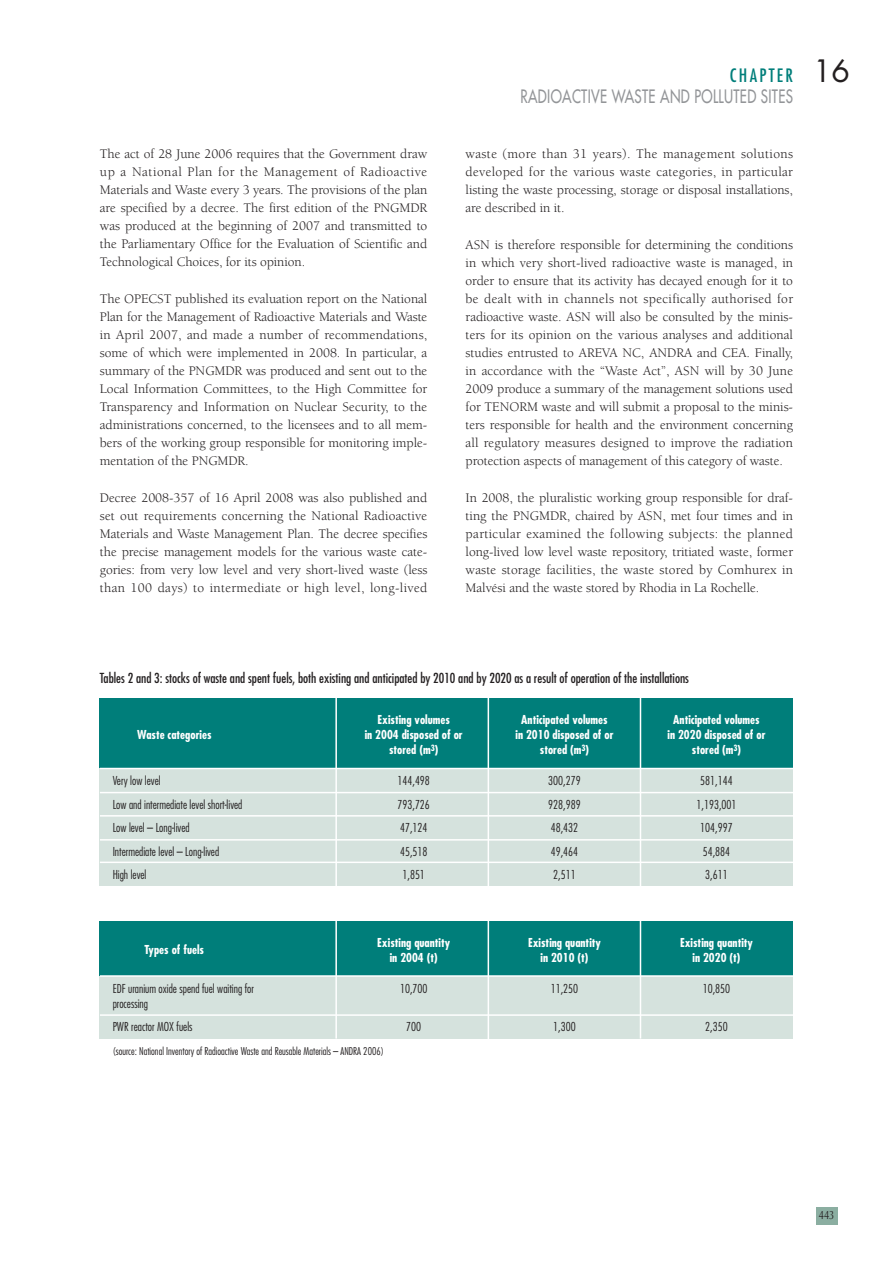
<style>
.page{position:relative;width:893px;height:1263px;background:#fff}
.page>*{position:absolute;margin:0;border:0;box-sizing:border-box;transform-origin:0 0}
.t1{font:18px/21px "Futura";letter-spacing:.025em;color:#939598;scale:.75 1}
.t2{font:13.5px/18px "Berkeley";letter-spacing:-.005em;color:#231f20;text-align:justify}
.t3{font:condensed 13.5px "Futura";color:#231f20}
.t4{font:300 condensed 12px/23.5px "Futura";color:#231f20}
.t5{font:700 condensed 12px "Futura";color:#fff}
.t6{font:12px "Optima";color:#231f20;scale:.8 1}
.t7{font:300 condensed 10.5px "Futura";color:#231f20}
.s1{font-stretch:condensed;color:#007e7a}
.s2{font-size:30px;color:#231f20}
</style>
<div class="page">
<div style="left:816px;top:1208px;width:22px;height:17px;background:#8baea1"></div>
<div style="left:100px;top:698px;width:693px;height:188px;background:#d5e2dd"></div>
<div style="left:100px;top:698px;width:693px;height:70px;background:#007e7a"></div>
<hr style="left:100px;top:768px;width:693px;height:1px;background:#fff">
<hr style="left:100px;top:792px;width:693px;height:1px;background:#fff">
<hr style="left:100px;top:815px;width:693px;height:1px;background:#fff">
<hr style="left:100px;top:839px;width:693px;height:1px;background:#fff">
<hr style="left:100px;top:861px;width:693px;height:2px;background:#fff">
<hr style="left:335px;top:698px;width:2px;height:189px;background:#fff">
<hr style="left:488px;top:698px;width:1px;height:188px;background:#fff">
<hr style="left:640px;top:698px;width:1px;height:188px;background:#fff">
<div style="left:100px;top:921px;width:693px;height:117px;background:#d5e2dd"></div>
<div style="left:100px;top:921px;width:693px;height:54px;background:#007e7a"></div>
<hr style="left:100px;top:975px;width:693px;height:2px;background:#fff">
<hr style="left:100px;top:1014px;width:693px;height:2px;background:#fff">
<hr style="left:335px;top:920px;width:2px;height:118px;background:#fff">
<hr style="left:488px;top:920px;width:1px;height:119px;background:#fff">
<hr style="left:640px;top:920px;width:1px;height:118px;background:#fff">
<p class="t2" style="left:100px;top:146px;width:329px">The act of 28 June 2006 requires that the Government draw up a National Plan for the Management of Radioactive Materials and Waste every 3 years. The provisions of the plan are specified by a decree. The first edition of the PNGMDR was produced at the beginning of 2007 and transmitted to the Parliamentary Office for the Evaluation of Scientific and Technological Choices, for its opinion.</p>
<p class="t2" style="left:100px;top:291px;width:329px">The OPECST published its evaluation report on the National Plan for the Management of Radioactive Materials and Waste in April 2007, and made a number of recommendations, some of which were implemented in 2008. In particular, a summary of the PNGMDR was produced and sent out to the Local Information Committees, to the High Committee for Transparency and Information on Nuclear Security, to the administrations concerned, to the licensees and to all mem&shy;bers of the working group responsible for monitoring imple&shy;mentation of the PNGMDR.</p>
<p class="t2" style="left:100px;top:490px;width:329px">Decree 2008-357 of 16 April 2008 was also published and set out requirements concerning the National Radioactive Materials and Waste Management Plan. The decree specifies the precise management models for the various waste cate&shy;gories: from very low level and very short-lived waste (less than 100 days) to intermediate or high level, long-lived</p>
<h1 class="t1" style="left:520px;top:66px;width:441px;text-indent:209px"><span class="s1">CHAPTER</span> <span class="s2">16<br></span>RADIOACTIVE WASTE AND POLLUTED SITES</h1>
<p class="t2" style="left:466px;top:146px;width:329px">waste (more than 31 years). The management solutions developed for the various waste categories, in particular listing the waste processing, storage or disposal installations, are described in it.</p>
<p class="t2" style="left:466px;top:237px;width:329px">ASN is therefore responsible for determining the conditions in which very short-lived radioactive waste is managed, in order to ensure that its activity has decayed enough for it to be dealt with in channels not specifically authorised for radioactive waste. ASN will also be consulted by the minis&shy;ters for its opinion on the various analyses and additional studies entrusted to AREVA NC, ANDRA and CEA. Finally, in accordance with the “Waste Act”, ASN will by 30 June 2009 produce a summary of the management solutions used for TENORM waste and will submit a proposal to the minis&shy;ters responsible for health and the environment concerning all regulatory measures designed to improve the radiation protection aspects of management of this category of waste.</p>
<p class="t2" style="left:466px;top:490px;width:329px">In 2008, the pluralistic working group responsible for draf&shy;ting the PNGMDR, chaired by ASN, met four times and in particular examined the following subjects: the planned long-lived low level waste repository, tritiated waste, former waste storage facilities, the waste stored by Comhurex in Malvési and the waste stored by Rhodia in La Rochelle.</p>
<p class="t3" style="left:100px;top:672px;width:591px">Tables 2 and 3: stocks of waste and spent fuels, both existing and anticipated by 2010 and by 2020 as a result of operation of the installations</p>
<p class="t5" style="left:137px;top:729px;width:76px">Waste categories</p>
<p class="t5" style="left:377px;top:714px;width:74px">Existing volumes</p>
<p class="t5" style="left:521px;top:714px;width:88px">Anticipated volumes</p>
<p class="t5" style="left:673px;top:714px;width:88px">Anticipated volumes</p>
<p class="t5" style="left:365px;top:729px;width:100px">in 2004 disposed of or</p>
<p class="t5" style="left:515px;top:729px;width:100px">in 2010 disposed of or</p>
<p class="t5" style="left:667px;top:729px;width:100px">in 2020 disposed of or</p>
<p class="t5" style="left:389px;top:744px;width:51px">stored (m<sup>3</sup>)</p>
<p class="t5" style="left:540px;top:744px;width:51px">stored (m<sup>3</sup>)</p>
<p class="t5" style="left:692px;top:744px;width:51px">stored (m<sup>3</sup>)</p>
<p class="t4" style="left:113px;top:770px;width:49px">Very low level</p>
<p class="t4" style="left:398px;top:770px;width:34px">144,498</p>
<p class="t4" style="left:548px;top:770px;width:34px">300,279</p>
<p class="t4" style="left:700px;top:770px;width:34px">581,144</p>
<p class="t4" style="left:113px;top:793px;width:131px">Low and intermediate level short-lived</p>
<p class="t4" style="left:398px;top:793px;width:34px">793,726</p>
<p class="t4" style="left:548px;top:793px;width:34px">928,989</p>
<p class="t4" style="left:697px;top:793px;width:41px">1,193,001</p>
<p class="t4" style="left:113px;top:817px;width:79px">Low level – Long-lived</p>
<p class="t4" style="left:400px;top:817px;width:29px">47,124</p>
<p class="t4" style="left:551px;top:817px;width:29px">48,432</p>
<p class="t4" style="left:700px;top:817px;width:34px">104,997</p>
<p class="t4" style="left:113px;top:840px;width:108px">Intermediate level – Long-lived</p>
<p class="t4" style="left:400px;top:840px;width:29px">45,518</p>
<p class="t4" style="left:551px;top:840px;width:29px">49,464</p>
<p class="t4" style="left:703px;top:840px;width:29px">54,884</p>
<p class="t4" style="left:113px;top:864px;width:35px">High level</p>
<p class="t4" style="left:402px;top:864px;width:24px">1,851</p>
<p class="t4" style="left:553px;top:864px;width:24px">2,511</p>
<p class="t4" style="left:705px;top:864px;width:24px">3,611</p>
<p class="t5" style="left:145px;top:944px;width:61px">Types of fuels</p>
<p class="t5" style="left:377px;top:937px;width:74px">Existing quantity</p>
<p class="t5" style="left:528px;top:937px;width:74px">Existing quantity</p>
<p class="t5" style="left:680px;top:937px;width:74px">Existing quantity</p>
<p class="t5" style="left:390px;top:952px;width:49px">in 2004 (t)</p>
<p class="t5" style="left:541px;top:952px;width:49px">in 2010 (t)</p>
<p class="t5" style="left:693px;top:952px;width:49px">in 2020 (t)</p>
<p class="t4" style="left:113px;top:977px;width:143px">EDF uranium oxide spend fuel waiting for</p>
<p class="t4" style="left:400px;top:977px;width:29px">10,700</p>
<p class="t4" style="left:551px;top:977px;width:29px">11,250</p>
<p class="t4" style="left:703px;top:977px;width:29px">10,850</p>
<p class="t4" style="left:113px;top:992px;width:81px">processing<br>PWR reactor MOX fuels</p>
<p class="t4" style="left:406px;top:1016px;width:16px">700</p>
<p class="t4" style="left:553px;top:1016px;width:24px">1,300</p>
<p class="t4" style="left:705px;top:1016px;width:24px">2,350</p>
<p class="t7" style="left:113px;top:1046px;width:273px">(source: National Inventory of Radioactive Waste and Reusable Materials – ANDRA 2006)</p>
<p class="t6" style="left:819px;top:1210px;width:21px">443</p>
</div>
